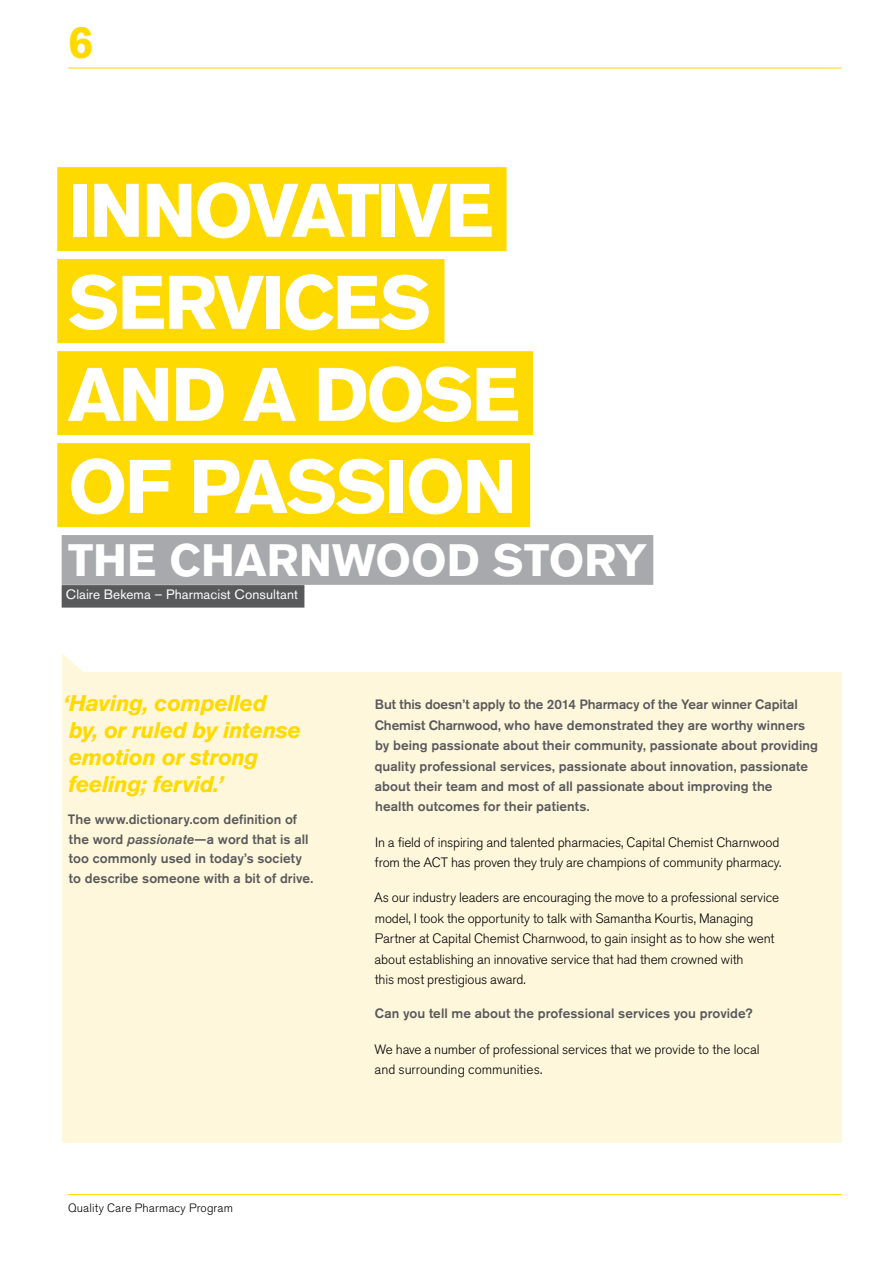
<style>
.page{position:relative;width:893px;height:1263px;background:#fff}
.page>*{position:absolute;margin:0;border:0;box-sizing:border-box;transform-origin:0 0}
.t1{font:700 75px/91.9px "Akzidenz Grotesk BE";letter-spacing:-.035em;color:#fff}
.t2{font:700 45px "Akzidenz Grotesk BE";color:#fff}
.t3{font:700 45px "Akzidenz Grotesk BE";color:#ffda00}
.t4{font:italic 700 22.5px/27px "Akzidenz Grotesk BE";letter-spacing:-.02em;color:#ffda00}
.t5{font:500 13.5px/20.4px "Akzidenz Grotesk BE";letter-spacing:.005em;color:#58595b}
.t6{font:300 13.5px/20.4px "Akzidenz Grotesk BE";letter-spacing:-.01em;color:#000}
.t7{font:13.5px "Akzidenz Grotesk BE";letter-spacing:.005em;color:#fff}
.t8{font:300 12px "Akzidenz Grotesk BE";letter-spacing:.02em;color:#000}
.s1{font-style:italic}
</style>
<div class="page">
<hr style="left:68px;top:1194px;width:774px;height:1px;background:#ffda00">
<hr style="left:68px;top:68px;width:774px;height:1px;background:#ffda00">
<div style="left:62px;top:653px;width:780px;height:490px;background:#fff7dc"></div>
<div style="left:57px;top:167px;width:450px;height:84px;background:#ffda00"></div>
<div style="left:57px;top:259px;width:387px;height:84px;background:#ffda00"></div>
<div style="left:57px;top:351px;width:476px;height:84px;background:#ffda00"></div>
<div style="left:57px;top:443px;width:473px;height:84px;background:#ffda00"></div>
<div style="left:62px;top:535px;width:591px;height:50px;background:#a7a9ac"></div>
<div style="left:62px;top:585px;width:242px;height:23px;background:#58595b"></div>
<h2 class="t3" style="left:68px;top:16px;width:27px">6</h2>
<h1 class="t1" style="left:68px;top:165px;width:453px">INNOVATIVE<br>SERVICES<br>AND A DOSE<br>OF PASSION</h1>
<h2 class="t2" style="left:68px;top:535px;width:580px">THE CHARNWOOD STORY</h2>
<p class="t7" style="left:66px;top:586px;width:234px">Claire Bekema – Pharmacist Consultant</p>
<h3 class="t4" style="left:64px;top:690px;width:239px">‘Having, compelled by, or ruled by intense emotion or strong feeling; fervid.’</h3>
<p class="t5" style="left:68px;top:810px;width:247px;line-height:19.5px">The www.dictionary.com definition of the word <span class="s1">passionate</span>—a word that is all too commonly used in today’s society to describe someone with a bit of drive.</p>
<p class="t8" style="left:68px;top:1201px;width:167px">Quality Care Pharmacy Program</p>
<p class="t5" style="left:375px;top:694px;width:445px">But this doesn’t apply to the 2014 Pharmacy of the Year winner Capital Chemist Charnwood, who have demonstrated they are worthy winners by being passionate about their community, passionate about providing quality professional services, passionate about innovation, passionate about their team and most of all passionate about improving the<br>health outcomes for their patients.</p>
<p class="t6" style="left:375px;top:832px;width:408px">In a field of inspiring and talented pharmacies, Capital Chemist Charnwood from the ACT has proven they truly are champions of community pharmacy.</p>
<p class="t6" style="left:374px;top:888px;width:406px">As our industry leaders are encouraging the move to a professional service model, I took the opportunity to talk with Samantha Kourtis, Managing Partner at Capital Chemist Charnwood, to gain insight as to how she went about establishing an innovative service that had them crowned with<br>this most prestigious award.</p>
<p class="t5" style="left:375px;top:1003px;width:380px">Can you tell me about the professional services you provide?</p>
<p class="t6" style="left:375px;top:1039px;width:387px">We have a number of professional services that we provide to the local and surrounding communities.</p>
</div>
